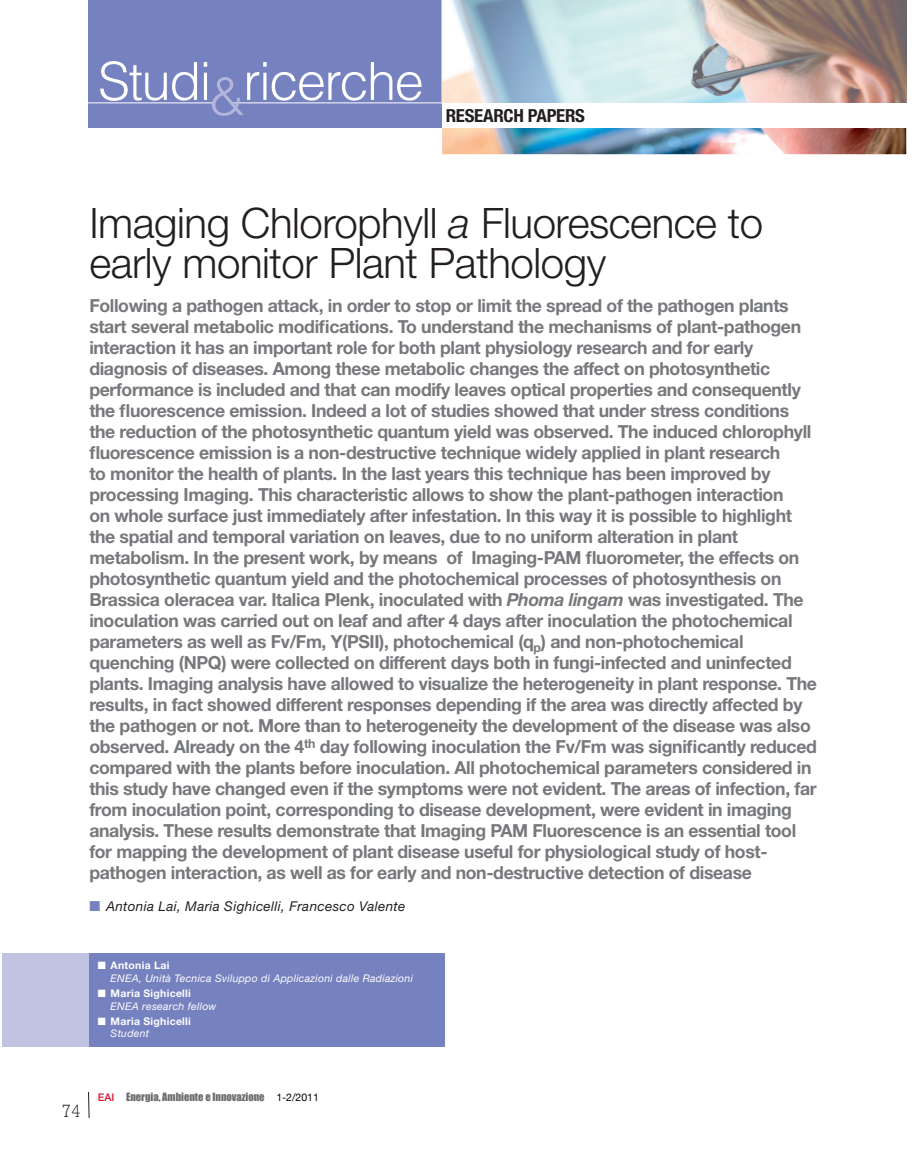
<style>
.page{position:relative;width:919px;height:1153px;background:#fff}
.page>*{position:absolute;margin:0;border:0;box-sizing:border-box;transform-origin:0 0}
.t1{font:300 52.5px "Helvetica";letter-spacing:-.03em;color:#fff}
.t2{font:300 42px/40.5px "Helvetica Neue";letter-spacing:-.01em;color:#231f20}
.t3{font:700 18px/21px "Helvetica Neue";letter-spacing:-.02em;color:#76787b}
.t4{font:700 condensed 18px "Helvetica Neue";letter-spacing:-.015em;color:#231f20;scale:1.05 1}
.t5{font:300 18px "Rockwell";color:#231f20}
.t6{font:italic 13.5px "Helvetica Neue";letter-spacing:.025em;color:#231f20}
.t7{font:italic 10.5px/12.8px "Helvetica Neue";letter-spacing:.025em;color:#fff}
.t8{font:10.5px "Impact";color:#6c6d70}
.t9{font:700 10.5px/12.8px "Helvetica Neue";letter-spacing:.025em;color:#fff}
.s1{color:#b2b6db}
.s2{font-style:italic}
.s3{color:#7681bf}
.s4{font-weight:700;font-style:normal}
.s5{font-weight:400;font-style:italic}
.s6{font-family:"Helvetica Neue";font-weight:500;color:#d7162e}
.s7{font-family:"Helvetica Neue";color:#000002}
</style>
<div class="page">
<svg style="left:88px;top:1091px;width:2px;height:27px"></svg>
<div style="left:2px;top:952px;width:98px;height:94px;background:#c0c3e1"></div>
<div style="left:88px;top:0;width:817px;height:128px;background:#7681bf"></div>
<img style="left:442px;top:0;width:464px;height:154px">
<hr style="left:442px;top:0;width:1px;height:103px;background:#b9bcde">
<div style="left:442px;top:103px;width:464px;height:24px;background:#fff"></div>
<hr style="left:68px;top:102px;width:374px;height:1px;background:#fff">
<svg style="left:214px;top:102px;width:22px;height:2px"></svg>
<div style="left:89px;top:952px;width:355px;height:94px;background:#7681bf"></div>
<h1 class="t1" style="left:98px;top:62px;width:327px">Studi<span class="s1">&amp;</span>ricerche</h1>
<p class="t4" style="left:445px;top:109px;width:134px">RESEARCH PAPERS</p>
<h2 class="t2" style="left:89px;top:206px;width:675px">Imaging Chlorophyll <span class="s2">a</span> Fluorescence to early monitor Plant Pathology</h2>
<p class="t3" style="left:89px;top:296px;width:729px">Following a pathogen attack, in order to stop or limit the spread of the pathogen plants start several metabolic modifications. To understand the mechanisms of plant-pathogen interaction it has an important role for both plant physiology research and for early diagnosis of diseases. Among these metabolic changes the affect on photosynthetic performance is included and that can modify leaves optical properties and consequently the fluorescence emission. Indeed a lot of studies showed that under stress conditions the reduction of the photosynthetic quantum yield was observed. The induced chlorophyll fluorescence emission is a non-destructive technique widely applied in plant research<br>to monitor the health of plants. In the last years this technique has been improved by processing Imaging. This characteristic allows to show the plant-pathogen interaction<br>on whole surface just immediately after infestation. In this way it is possible to highlight the spatial and temporal variation on leaves, due to no uniform alteration in plant metabolism. In the present work, by means of Imaging-PAM fluorometer, the effects on photosynthetic quantum yield and the photochemical processes of photosynthesis on Brassica oleracea var. Italica Plenk, inoculated with <span class="s2">Phoma lingam</span> was investigated. The inoculation was carried out on leaf and after 4 days after inoculation the photochemical parameters as well as Fv/Fm, Y(PSII), photochemical (q<sub>p</sub>) and non-photochemical quenching (NPQ) were collected on different days both in fungi-infected and uninfected plants. Imaging analysis have allowed to visualize the heterogeneity in plant response. The results, in fact showed different responses depending if the area was directly affected by the pathogen or not. More than to heterogeneity the development of the disease was also observed. Already on the 4<sup>th</sup> day following inoculation the Fv/Fm was significantly reduced compared with the plants before inoculation. All photochemical parameters considered in this study have changed even if the symptoms were not evident. The areas of infection, far from inoculation point, corresponding to disease development, were evident in imaging analysis. These results demonstrate that Imaging PAM Fluorescence is an essential tool for mapping the development of plant disease useful for physiological study of host&shy;pathogen interaction, as well as for early and non-destructive detection of disease</p>
<p class="t6" style="left:89px;top:901px;width:317px"><span class="s3">■</span> Antonia Lai, Maria Sighicelli, Francesco Valente</p>
<p class="t7" style="left:111px;top:960px;width:304px;text-indent:-13px">■ <span class="s4">Antonia Lai<br></span>ENEA, Unità Tecnica Sviluppo di Applicazioni dalle Radiazioni</p>
<p class="t7" style="left:111px;top:987px;width:107px;text-indent:-13px">■ <span class="s4">Maria Sighicelli<br></span>ENEA research fellow</p>
<p class="t9" style="left:111px;top:1015px;width:82px;text-indent:-13px">■ Maria Sighicelli<br><span class="s5">Student</span></p>
<p class="t5" style="left:62px;top:1104px;width:21px">74</p>
<p class="t8" style="left:98px;top:1090px;width:223px"><span class="s6">EAI</span> Energia, Ambiente e Innovazione <span class="s7">1-2/2011</span></p>
</div>
